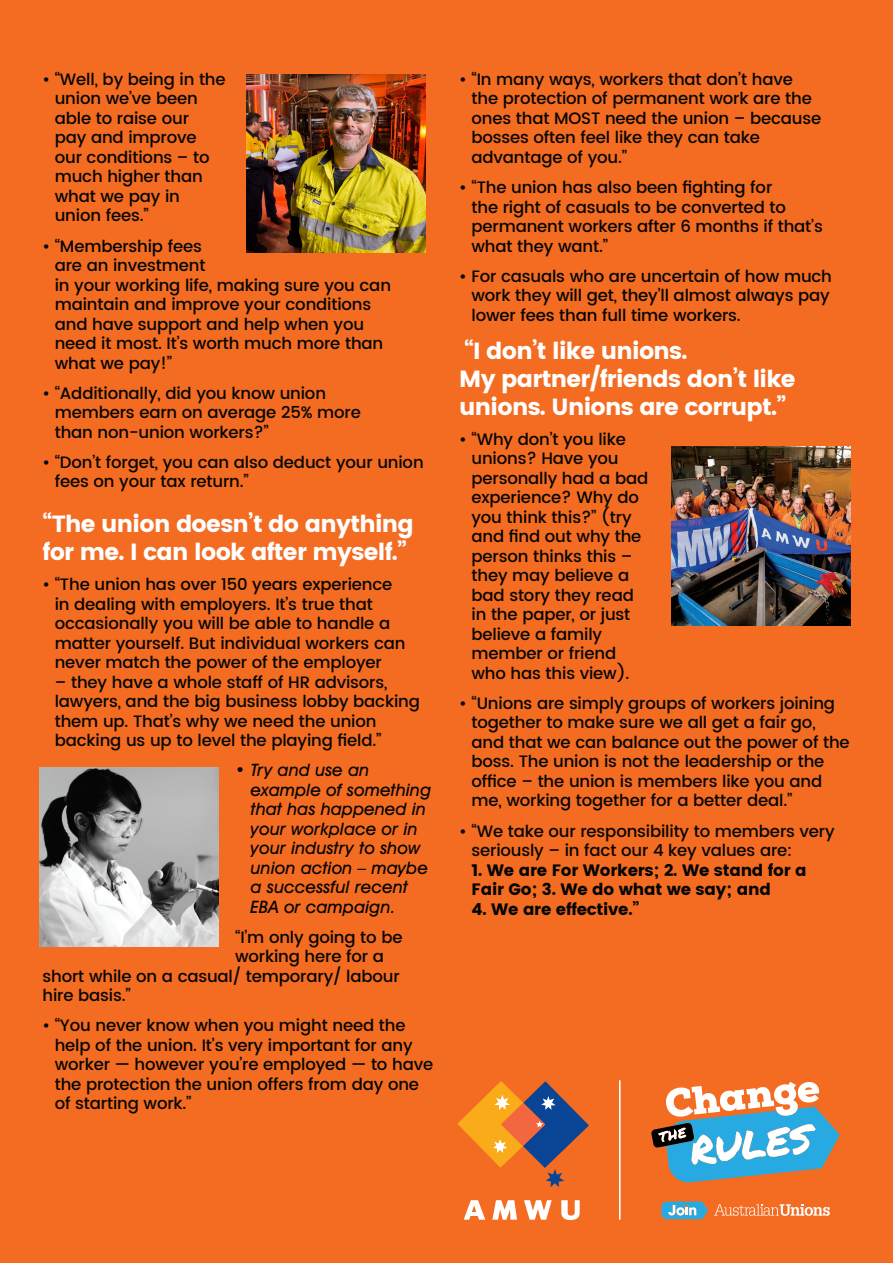
<style>
.page{position:relative;width:893px;height:1263px;background:#f36c21}
.page>*{position:absolute;margin:0;border:0;box-sizing:border-box;transform-origin:0 0}
.Text{font:23.4px/27.8px "Poppins";letter-spacing:-.03em;color:#fff}
.Subhead_white{font:23.4px/27.8px "Poppins";letter-spacing:-.03em;color:#fff}
.Text-2{font:italic 500 17.25px/19.5px "Avant Garde IT Cby BT";letter-spacing:.01em;color:#050504}
.Text-3{font:500 16.5px/19.5px "Poppins";letter-spacing:-.01em;color:#050504}
.Text-4{font:16.5px/19.5px "Poppins";letter-spacing:-.015em;color:#050504}
</style>
<div class="page">
<svg style="left:651px;top:1081px;width:189px;height:102px"></svg>
<svg style="left:714px;top:1204px;width:116px;height:12px"></svg>
<svg style="left:661px;top:1201px;width:47px;height:18px"></svg>
<svg style="left:464px;top:1200px;width:21px;height:20px"></svg>
<svg style="left:492px;top:1200px;width:25px;height:20px"></svg>
<svg style="left:524px;top:1200px;width:28px;height:20px"></svg>
<svg style="left:561px;top:1200px;width:19px;height:20px"></svg>
<svg style="left:457px;top:1081px;width:132px;height:106px"></svg>
<hr style="left:619px;top:1080px;width:2px;height:139px;background:#fff">
<img style="left:672px;top:446px;width:178px;height:179px">
<img style="left:247px;top:74px;width:178px;height:179px">
<img style="left:40px;top:767px;width:178px;height:179px">
<p class="Text-3" style="left:55px;top:70px;width:172px;text-indent:-12px">• “Well, by being in the union we’ve been able to raise our<br>pay and improve our conditions – to much higher than what we pay in union fees.”</p>
<p class="Text-3" style="left:55px;top:236px;width:338px;text-indent:-12px">• “Membership fees<br>are an investment<br>in your working life, making sure you can maintain and improve your conditions and have support and help when you need it most. It’s worth much more than what we pay!”</p>
<p class="Text-3" style="left:55px;top:384px;width:308px;text-indent:-12px">• “Additionally, did you know union members earn on average 25% more than non-union workers?”</p>
<p class="Text-3" style="left:55px;top:453px;width:370px;text-indent:-12px">• “Don’t forget, you can also deduct your union fees on your tax return.”</p>
<p class="Subhead_white" style="left:43px;top:510px;width:373px">“The union doesn’t do anything for me. I can look after myself.”</p>
<p class="Text-3" style="left:55px;top:575px;width:352px;text-indent:-12px">• “The union has over 150 years experience in dealing with employers. It’s true that occasionally you will be able to handle a matter yourself. But individual workers can never match the power of the employer</p>
<p class="Text-3" style="left:55px;top:672px;width:367px">– they have a whole staff of HR advisors, lawyers, and the big business lobby backing them up. That’s why we need the union backing us up to level the playing field.”</p>
<p class="Text-2" style="left:251px;top:760px;width:182px;text-indent:-15px">• Try and use an example of something that has happened in your workplace or in your industry to show union action – maybe a successful recent<br>EBA or campaign.</p>
<p class="Text-3" style="left:235px;top:928px;width:169px">“I’m only going to be</p>
<p class="Text-3" style="left:235px;top:947px;width:150px">working here for a</p>
<p class="Text-3" style="left:43px;top:967px;width:359px">short while on a casual/ temporary/ labour</p>
<p class="Text-3" style="left:43px;top:986px;width:90px">hire basis.”</p>
<p class="Text-3" style="left:55px;top:1016px;width:380px;text-indent:-12px">• “You never know when you might need the help of the union. It’s very important for any worker — however you’re employed — to have the protection the union offers from day one of starting work.”</p>
<p class="Text-3" style="left:471px;top:70px;width:351px;text-indent:-12px">• “In many ways, workers that don’t have the protection of permanent work are the ones that MOST need the union – because bosses often feel like they can take advantage of you.”</p>
<p class="Text-3" style="left:471px;top:178px;width:353px;text-indent:-12px">• “The union has also been fighting for<br>the right of casuals to be converted to permanent workers after 6 months if that’s what they want.”</p>
<p class="Text-3" style="left:471px;top:267px;width:362px;text-indent:-12px">• For casuals who are uncertain of how much work they will get, they’ll almost always pay lower fees than full time workers.</p>
<p class="Text" style="left:459px;top:337px;width:338px">“I don’t like unions.<br>My partner/friends don’t like unions. Unions are corrupt.”</p>
<p class="Text-3" style="left:471px;top:430px;width:178px;text-indent:-12px">• “Why don’t you like unions? Have you personally had a bad experience? Why do you think this?” (try and find out why the person thinks this – they may believe a bad story they read in the paper, or just believe a family member or friend who has this view).</p>
<p class="Text-3" style="left:471px;top:694px;width:380px;text-indent:-12px">• “Unions are simply groups of workers joining together to make sure we all get a fair go, and that we can balance out the power of the boss. The union is not the leadership or the office – the union is members like you and me, working together for a better deal.”</p>
<p class="Text-3" style="left:471px;top:821px;width:365px;text-indent:-12px">• “We take our responsibility to members very seriously – in fact our 4 key values are:</p>
<p class="Text-4" style="left:471px;top:860px;width:337px">1. We are For Workers; 2. We stand for a<br>Fair Go; 3. We do what we say; and</p>
<p class="Text-4" style="left:471px;top:899px;width:169px">4. We are effective.”</p>
</div>
